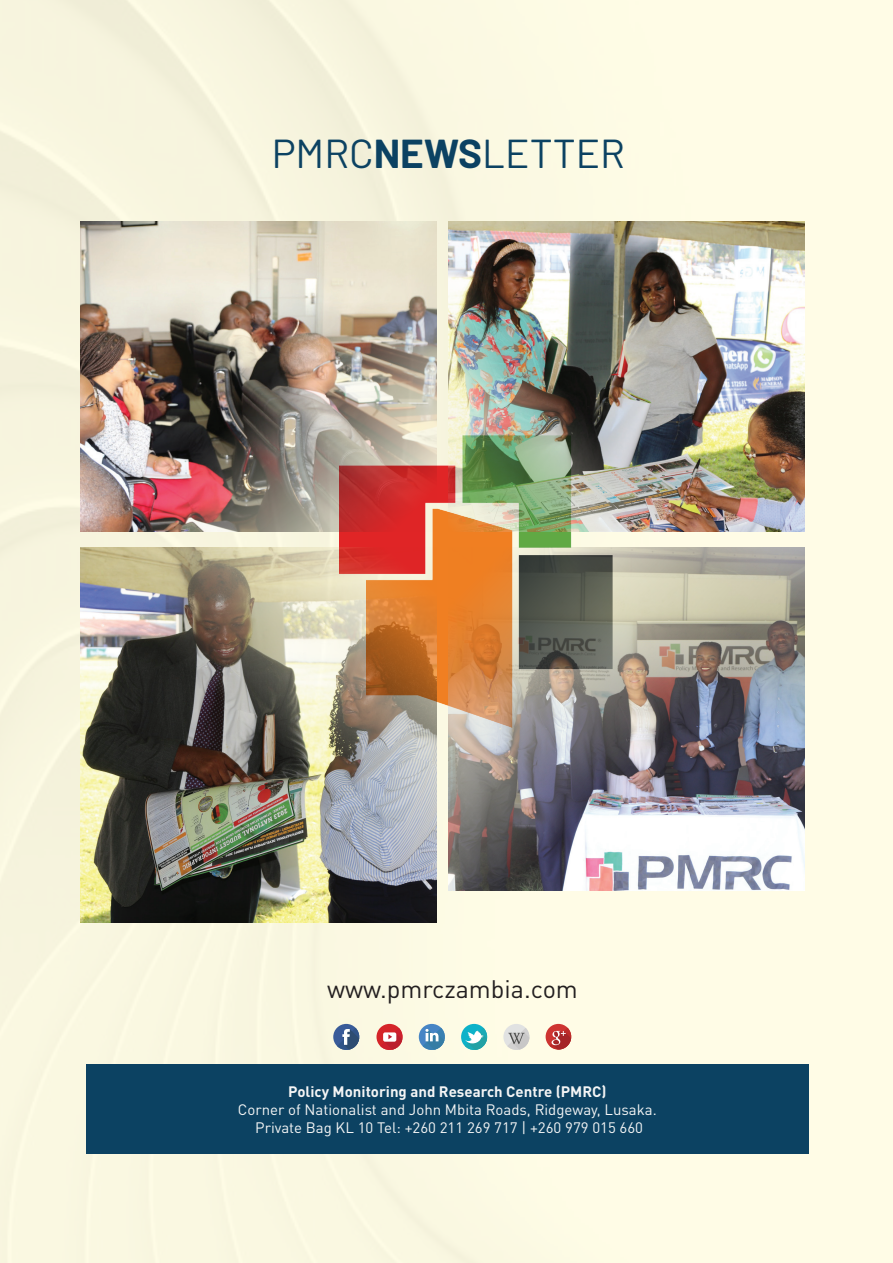
<style>
.page{position:relative;width:893px;height:1263px;background:#fcf9e3}
.page>*{position:absolute;margin:0;border:0;box-sizing:border-box;transform-origin:0 0}
.t1{font:40.5px "Barlow";color:#0c4262}
.t2{font:25.05px "DIN Pro";color:#231f20}
.t3{font:15px/18px "DIN Pro";color:#f4f5f5;text-align:center}
.t4{font:700 15px "DIN Pro";color:#f4f5f5}
.s1{font-weight:700}
</style>
<div class="page">
<div style="left:86px;top:1064px;width:723px;height:89px;background:#0c4262"></div>
<svg style="left:333px;top:1024px;width:26px;height:26px"></svg>
<svg style="left:337px;top:1028px;width:22px;height:22px"></svg>
<div style="left:546px;top:1024px;width:25px;height:25px;background:#ce3431;border-radius:50%"></div>
<svg style="left:549px;top:1028px;width:22px;height:21px"></svg>
<div style="left:419px;top:1024px;width:26px;height:26px;background:#4785c5;border-radius:50%"></div>
<svg style="left:423px;top:1028px;width:22px;height:22px"></svg>
<div style="left:461px;top:1024px;width:26px;height:26px;background:#0db2c9;border-radius:50%"></div>
<svg style="left:465px;top:1028px;width:22px;height:22px"></svg>
<div style="left:503px;top:1024px;width:26px;height:26px;background:#e1e2e2;border-radius:50%"></div>
<svg style="left:507px;top:1028px;width:22px;height:22px"></svg>
<svg style="left:376px;top:1024px;width:26px;height:26px"></svg>
<svg style="left:380px;top:1028px;width:22px;height:22px"></svg>
<img style="left:340px;top:436px;width:272px;height:292px">
<img style="left:81px;top:221px;width:356px;height:310px">
<img style="left:81px;top:547px;width:356px;height:376px">
<img style="left:449px;top:221px;width:356px;height:310px">
<img style="left:449px;top:547px;width:356px;height:344px">
<h1 class="t1" style="left:272px;top:128px;width:355px">PMRC<span class="s1">NEWS</span>LETTER</h1>
<h2 class="t2" style="left:327px;top:972px;width:252px">www.pmrczambia.com</h2>
<p class="t4" style="left:288px;top:1081px;width:320px">Policy Monitoring and Research Centre (PMRC)</p>
<p class="t3" style="left:238px;top:1099px;width:420px">Corner of Nationalist and John Mbita Roads, Ridgeway, Lusaka.<br>Private Bag KL 10 Tel: +260 211 269 717 | +260 979 015 660</p>
</div>
